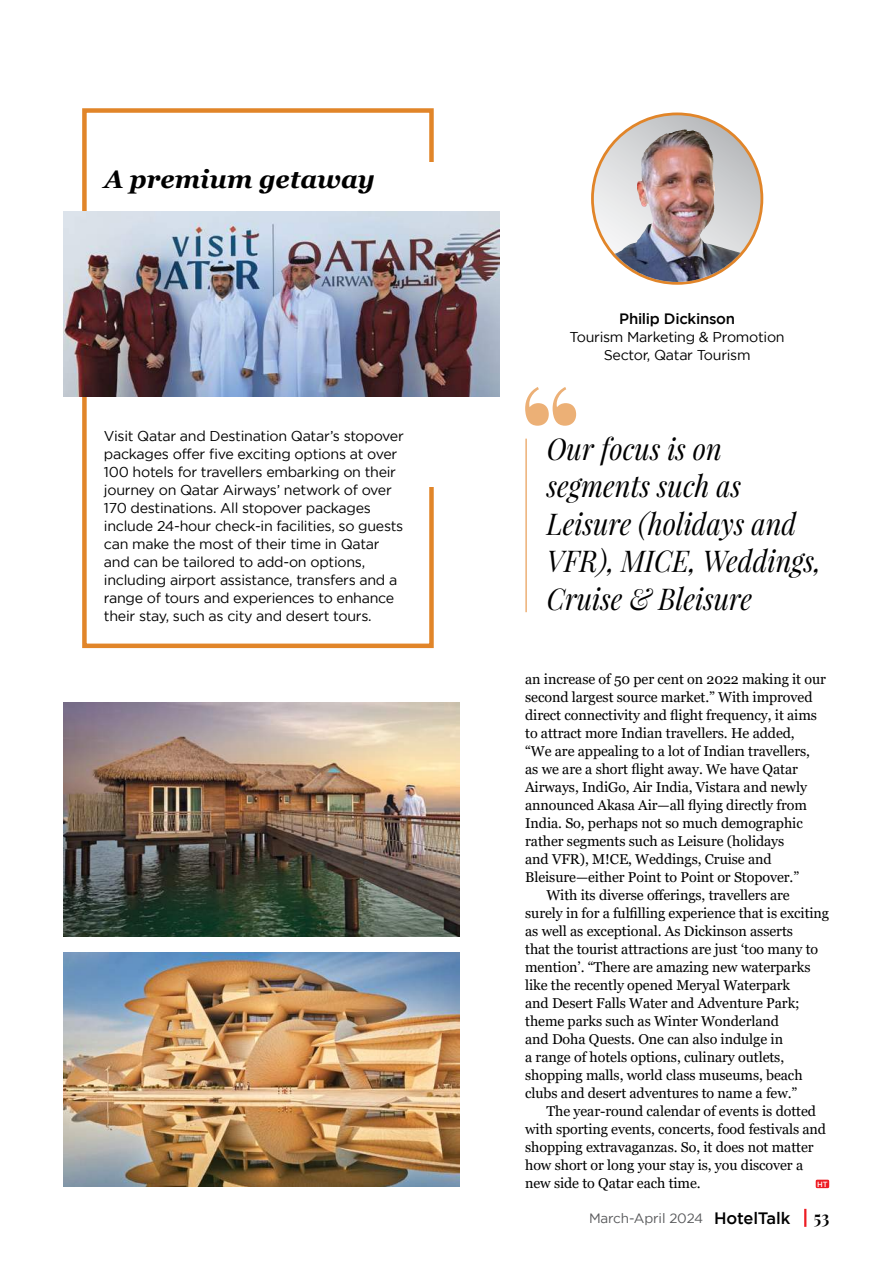
<style>
.page{position:relative;width:893px;height:1263px;background:#fff}
.page>*{position:absolute;margin:0;border:0;box-sizing:border-box;transform-origin:0 0}
.t1{font:italic 30px/37.5px "Playfair Display";color:#000;scale:.91 1}
.t2{font:italic 700 25.5px "Georgia";color:#000}
.t3{font:700 18px "Playfair Display";color:#000;scale:.9 1}
.t4{font:500 15px "Gotham";letter-spacing:-.02em;color:#000}
.t5{font:14.25px "Georgia";letter-spacing:-.005em;color:#000}
.t6{font:14.25px/18px "Gotham";letter-spacing:-.02em;color:#000}
.t7{font:13.5px "Gotham";letter-spacing:-.01em;color:#58595b}
.t8{font:500 7.5px "Gotham";color:#fff}
.s1{font-weight:500;font-size:16.5px;color:#000}
</style>
<div class="page">
<div style="left:82px;top:108px;width:352px;height:540px;border:4px solid #e18529"></div>
<div style="left:327px;top:162px;width:151px;height:324px;background:#fff"></div>
<img style="left:64px;top:212px;width:436px;height:184px">
<img style="left:64px;top:702px;width:395px;height:234px">
<img style="left:64px;top:952px;width:395px;height:234px">
<div style="left:816px;top:1180px;width:13px;height:8px;background:#ed1d24;border-radius:2px"></div>
<hr style="left:525px;top:439px;width:2px;height:173px;background:#ecb076">
<svg style="left:525px;top:387px;width:51px;height:39px"></svg>
<svg style="left:591px;top:113px;width:172px;height:172px"></svg>
<img style="left:594px;top:115px;width:166px;height:167px;border-radius:83px">
<img style="left:644px;top:130px;width:42px;height:23px">
<svg style="left:804px;top:1209px;width:2px;height:18px"></svg>
<h2 class="t2" style="left:104px;top:163px;width:272px">A premium getaway</h2>
<p class="t6" style="left:104px;top:427px;width:301px">Visit Qatar and Destination Qatar’s stopover packages offer five exciting options at over 100 hotels for travellers embarking on their journey on Qatar Airways’ network of over 170 destinations. All stopover packages include 24-hour check-in facilities, so guests can make the most of their time in Qatar and can be tailored to add-on options, including airport assistance, transfers and a range of tours and experiences to enhance their stay, such as city and desert tours.</p>
<p class="t4" style="left:619px;top:310px;width:117px">Philip Dickinson</p>
<p class="t6" style="left:570px;top:328px;width:217px;text-align:center">Tourism Marketing &amp; Promotion<br>Sector, Qatar Tourism</p>
<h1 class="t1" style="left:547px;top:429px;width:303px">Our focus is on segments such as<br>Leisure (holidays and<br>VFR), MICE, Weddings,<br>Cruise &amp; Bleisure</h1>
<p class="t5" style="left:525px;top:670px;width:302px">an increase of 50 per cent on 2022 making it our</p>
<p class="t5" style="left:525px;top:688px;width:289px">second largest source market.” With improved</p>
<p class="t5" style="left:525px;top:706px;width:293px">direct connectivity and flight frequency, it aims</p>
<p class="t5" style="left:525px;top:724px;width:271px">to attract more Indian travellers. He added,</p>
<p class="t5" style="left:525px;top:742px;width:286px">“We are appealing to a lot of Indian travellers,</p>
<p class="t5" style="left:525px;top:760px;width:274px">as we are a short flight away. We have Qatar</p>
<p class="t5" style="left:525px;top:778px;width:283px">Airways, IndiGo, Air India, Vistara and newly</p>
<p class="t5" style="left:525px;top:796px;width:283px">announced Akasa Air—all flying directly from</p>
<p class="t5" style="left:525px;top:814px;width:279px">India. So, perhaps not so much demographic</p>
<p class="t5" style="left:525px;top:832px;width:261px">rather segments such as Leisure (holidays</p>
<p class="t5" style="left:525px;top:850px;width:248px">and VFR), M!CE, Weddings, Cruise and</p>
<p class="t5" style="left:525px;top:868px;width:275px">Bleisure—either Point to Point or Stopover.”</p>
<p class="t5" style="left:546px;top:886px;width:245px">With its diverse offerings, travellers are</p>
<p class="t5" style="left:525px;top:904px;width:305px">surely in for a fulfilling experience that is exciting</p>
<p class="t5" style="left:525px;top:922px;width:269px">as well as exceptional. As Dickinson asserts</p>
<p class="t5" style="left:525px;top:940px;width:295px">that the tourist attractions are just ‘too many to</p>
<p class="t5" style="left:525px;top:958px;width:287px">mention’. “There are amazing new waterparks</p>
<p class="t5" style="left:525px;top:976px;width:267px">like the recently opened Meryal Waterpark</p>
<p class="t5" style="left:525px;top:994px;width:276px">and Desert Falls Water and Adventure Park;</p>
<p class="t5" style="left:525px;top:1012px;width:255px">theme parks such as Winter Wonderland</p>
<p class="t5" style="left:525px;top:1030px;width:259px">and Doha Quests. One can also indulge in</p>
<p class="t5" style="left:525px;top:1048px;width:261px">a range of hotels options, culinary outlets,</p>
<p class="t5" style="left:525px;top:1066px;width:279px">shopping malls, world class museums, beach</p>
<p class="t5" style="left:525px;top:1084px;width:274px">clubs and desert adventures to name a few.”</p>
<p class="t5" style="left:546px;top:1102px;width:271px">The year-round calendar of events is dotted</p>
<p class="t5" style="left:525px;top:1120px;width:302px">with sporting events, concerts, food festivals and</p>
<p class="t5" style="left:525px;top:1138px;width:290px">shopping extravaganzas. So, it does not matter</p>
<p class="t5" style="left:525px;top:1156px;width:280px">how short or long your stay is, you discover a</p>
<p class="t5" style="left:525px;top:1174px;width:177px">new side to Qatar each time.</p>
<p class="t8" style="left:817px;top:1180px;width:12px">HT</p>
<p class="t7" style="left:589px;top:1210px;width:203px">March-April 2024 <span class="s1">HotelTalk</span></p>
<p class="t3" style="left:814px;top:1206px;width:19px">53</p>
</div>
